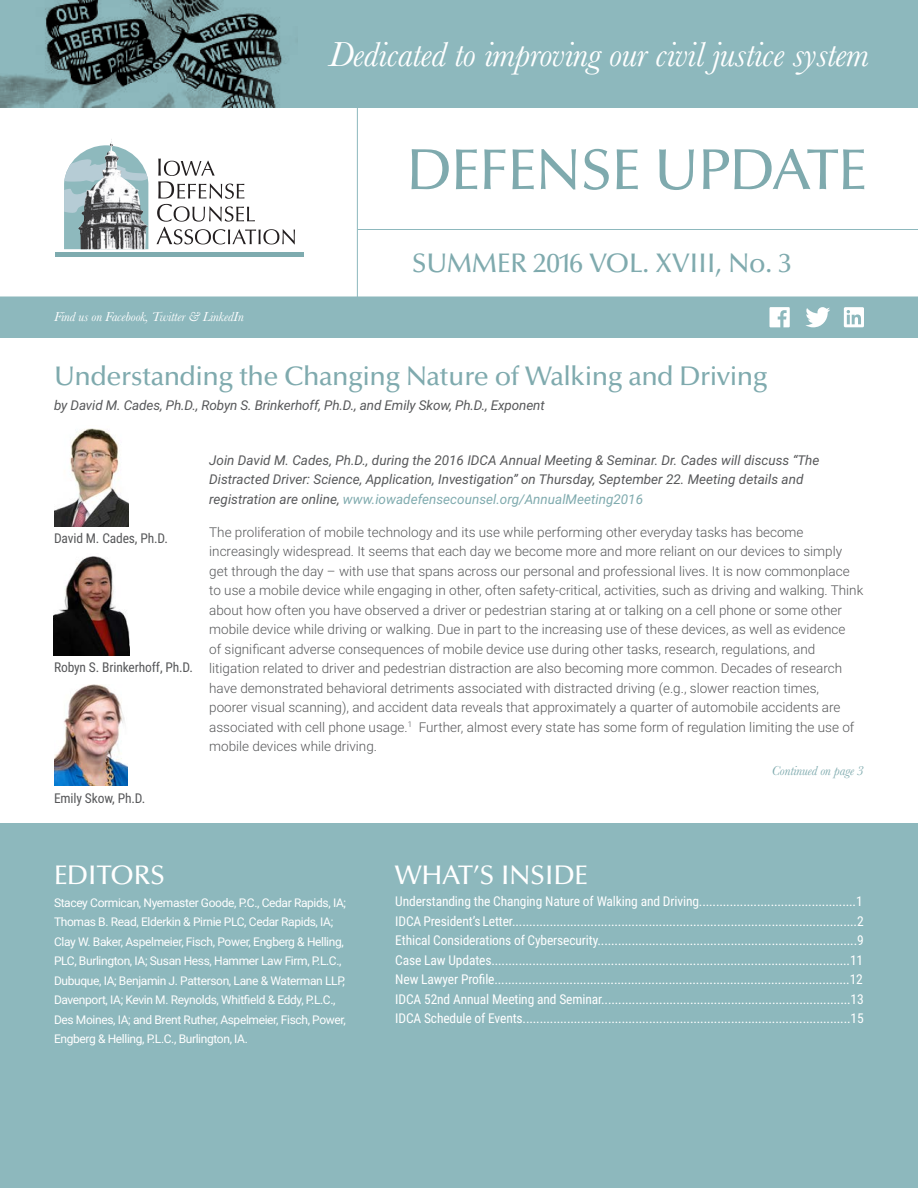
<style>
.page{position:relative;width:918px;height:1188px;background:#fff}
.page>*{position:absolute;margin:0;border:0;box-sizing:border-box;transform-origin:0 0}
.t1{font:500 57.75px "Optima";letter-spacing:-.01em;color:#7faaae}
.t2{font:italic 36px "Baskerville";letter-spacing:-.01em;color:#fff}
.t3{font:500 27px "Optima";letter-spacing:-.02em;color:#7faaae}
.t4{font:500 27px "Optima";letter-spacing:-.01em;color:#fff}
.t5{font:300 13.5px/19.5px "Roboto";color:#57585a}
.t6{font:13.5px/19.5px "Roboto Condensed";letter-spacing:-.01em;color:#fff;text-align:justify}
.t7{font:italic 13.5px/19.5px "Roboto";color:#57585a}
.t8{font:13.5px "Roboto Condensed";letter-spacing:-.01em;color:#57585a}
.t9{font:italic 13.5px "Baskerville";letter-spacing:-.01em;color:#fff}
.t10{font:italic 13.5px "Baskerville";letter-spacing:-.01em;color:#7faaae}
.t11{font:12px/19.5px "Roboto";letter-spacing:-.03em;color:#fff}
.s1{color:#7faaae}
</style>
<div class="page">
<div style="left:0;top:0;width:918px;height:108px;background:#8db8bd"></div>
<div style="left:0;top:824px;width:918px;height:364px;background:#8db8bd"></div>
<div style="left:0;top:297px;width:918px;height:41px;background:#8db8bd"></div>
<hr style="left:358px;top:229px;width:560px;height:1px;background:#8db8bd">
<img style="left:0;top:0;width:286px;height:108px">
<hr style="left:357px;top:108px;width:1px;height:189px;background:#8db8bd">
<svg style="left:157px;top:159px;width:138px;height:85px"></svg>
<div style="left:55px;top:252px;width:249px;height:5px;background:#7eabaf"></div>
<svg style="left:64px;top:156px;width:14px;height:93px"></svg>
<img style="left:78px;top:139px;width:70px;height:110px">
<svg style="left:805px;top:307px;width:25px;height:20px"></svg>
<svg style="left:844px;top:307px;width:20px;height:20px"></svg>
<svg style="left:769px;top:307px;width:21px;height:20px"></svg>
<img style="left:54px;top:556px;width:76px;height:100px">
<img style="left:54px;top:428px;width:75px;height:98px">
<img style="left:54px;top:685px;width:73px;height:100px">
<p class="t2" style="left:329px;top:31px;width:541px">Dedicated to improving our civil justice system</p>
<p class="t1" style="left:407px;top:137px;width:462px">DEFENSE UPDATE</p>
<p class="t9" style="left:54px;top:308px;width:191px">Find us on Facebook, Twitter &amp; LinkedIn</p>
<p class="t3" style="left:412px;top:248px;width:382px">SUMMER 2016 VOL. XVIII, No. 3</p>
<p class="t3" style="left:54px;top:361px;width:715px">Understanding the Changing Nature of Walking and Driving</p>
<p class="t7" style="left:54px;top:395px;width:492px">by David M. Cades, Ph.D., Robyn S. Brinkerhoff, Ph.D., and Emily Skow, Ph.D., Exponent</p>
<p class="t8" style="left:54px;top:529px;width:116px">David M. Cades, Ph.D.</p>
<p class="t8" style="left:54px;top:657px;width:141px">Robyn S. Brinkerhoff, Ph.D.</p>
<p class="t8" style="left:54px;top:789px;width:93px">Emily Skow, Ph.D.</p>
<p class="t7" style="left:209px;top:450px;width:612px">Join David M. Cades, Ph.D., during the 2016 IDCA Annual Meeting &amp; Seminar. Dr. Cades will discuss “The<br>Distracted Driver: Science, Application, Investigation” on Thursday, September 22. Meeting details and registration are online, <span class="s1">www.iowadefensecounsel.org/AnnualMeeting2016</span></p>
<p class="t5" style="left:209px;top:522px;width:656px">The proliferation of mobile technology and its use while performing other everyday tasks has become increasingly widespread. It seems that each day we become more and more reliant on our devices to simply get through the day – with use that spans across our personal and professional lives. It is now commonplace to use a mobile device while engaging in other, often safety-critical, activities, such as driving and walking. Think about how often you have observed a driver or pedestrian staring at or talking on a cell phone or some other mobile device while driving or walking. Due in part to the increasing use of these devices, as well as evidence<br>of significant adverse consequences of mobile device use during other tasks, research, regulations, and litigation related to driver and pedestrian distraction are also becoming more common. Decades of research have demonstrated behavioral detriments associated with distracted driving (e.g., slower reaction times,<br>poorer visual scanning), and accident data reveals that approximately a quarter of automobile accidents are associated with cell phone usage.<sup>1</sup> Further, almost every state has some form of regulation limiting the use of mobile devices while driving.</p>
<p class="t10" style="left:772px;top:762px;width:94px">Continued on page 3</p>
<p class="t4" style="left:54px;top:859px;width:113px">EDITORS</p>
<p class="t4" style="left:395px;top:859px;width:195px">WHAT’S INSIDE</p>
<p class="t11" style="left:54px;top:892px;width:294px">Stacey Cormican, Nyemaster Goode, P.C., Cedar Rapids, IA; Thomas B. Read, Elderkin &amp; Pirnie PLC, Cedar Rapids, IA; Clay W. Baker, Aspelmeier, Fisch, Power, Engberg &amp; Helling, PLC, Burlington, IA; Susan Hess, Hammer Law Firm, P.L.C., Dubuque, IA; Benjamin J. Patterson, Lane &amp; Waterman LLP, Davenport, IA; Kevin M. Reynolds, Whitfield &amp; Eddy, P.L.C., Des Moines, IA; and Brent Ruther, Aspelmeier, Fisch, Power, Engberg &amp; Helling, P.L.C., Burlington, IA.</p>
<p class="t6" style="left:395px;top:891px;width:470px">Understanding the Changing Nature of Walking and Driving..............................................1<br>IDCA President’s Letter.....................................................................................................2<br>Ethical Considerations of Cybersecurity............................................................................9<br>Case Law Updates.........................................................................................................11<br>New Lawyer Profile........................................................................................................12<br>IDCA 52nd Annual Meeting and Seminar.........................................................................13<br>IDCA Schedule of Events................................................................................................15</p>
</div>
